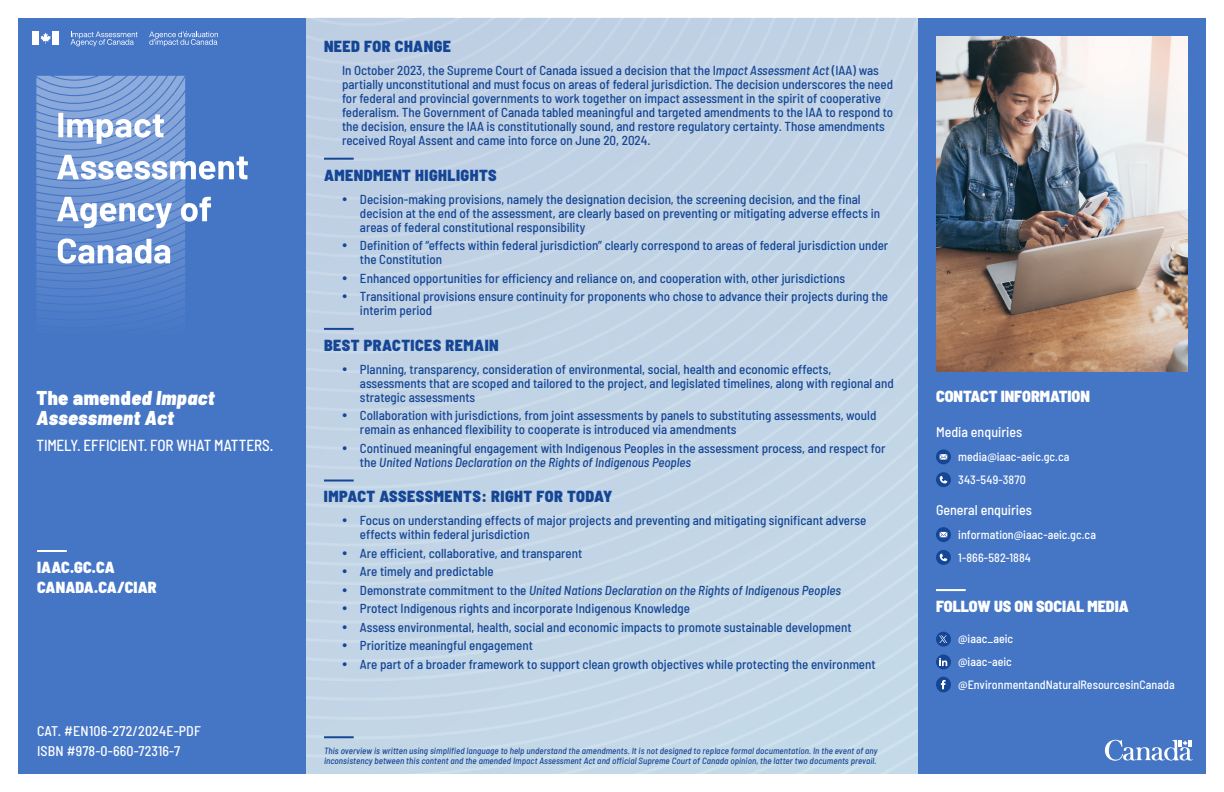
<style>
.page{position:relative;width:1224px;height:792px;background:#fff}
.page>*{position:absolute;margin:0;border:0;box-sizing:border-box;transform-origin:0 0}
.t1{font:italic 900 semi-condensed 20px/20px "Barlow";letter-spacing:.02em;color:#fff}
.t2{font:900 semi-condensed 16px "Barlow";letter-spacing:.03em;color:#154695}
.t3{font:900 semi-condensed 16px/20px "Barlow";color:#fff}
.t4{font:500 semi-condensed 16px "Barlow";letter-spacing:-.01em;color:#fff;scale:.95 1}
.t5{font:500 semi-condensed 14px/20px "Barlow";color:#fff}
.t6{font:500 semi-condensed 13px/14px "Barlow";color:#154695}
.t7{font:500 semi-condensed 12px/23.2px "Barlow";letter-spacing:.005em;color:#fff}
.t8{font:italic 500 semi-condensed 9px/10px "Barlow";letter-spacing:.01em;color:#154695}
.s1{font-style:normal}
.s2{font-style:italic}
</style>
<div class="page">
<svg style="left:306px;top:756px;width:612px;height:18px;fill:#c4d9e8"></svg>
<div style="left:306px;top:736px;width:612px;height:20px;background:#c4d8e7"></div>
<div style="left:306px;top:717px;width:612px;height:19px;background:#c4d8e7"></div>
<div style="left:306px;top:698px;width:612px;height:19px;background:#c4d8e7"></div>
<div style="left:306px;top:679px;width:612px;height:19px;background:#c4d8e7"></div>
<div style="left:306px;top:659px;width:612px;height:20px;background:#c4d7e7"></div>
<svg style="left:306px;top:640px;width:612px;height:19px;fill:#c3d7e7"></svg>
<div style="left:306px;top:621px;width:612px;height:19px;background:#c3d7e7"></div>
<div style="left:306px;top:601px;width:612px;height:20px;background:#c3d7e7"></div>
<div style="left:306px;top:582px;width:612px;height:19px;background:#c3d6e6"></div>
<div style="left:306px;top:563px;width:612px;height:19px;background:#c3d6e6"></div>
<div style="left:306px;top:544px;width:612px;height:19px;background:#c3d6e6"></div>
<div style="left:306px;top:524px;width:612px;height:20px;background:#c3d6e6"></div>
<svg style="left:306px;top:505px;width:612px;height:19px;fill:#c2d5e6"></svg>
<div style="left:306px;top:486px;width:612px;height:19px;background:#c2d5e6"></div>
<div style="left:306px;top:467px;width:612px;height:19px;background:#c2d5e6"></div>
<div style="left:306px;top:447px;width:612px;height:20px;background:#c2d5e6"></div>
<div style="left:306px;top:428px;width:612px;height:19px;background:#c2d4e6"></div>
<div style="left:306px;top:409px;width:612px;height:19px;background:#c2d4e5"></div>
<svg style="left:306px;top:18px;width:612px;height:391px;fill:#c1d4e5"></svg>
<svg style="left:306px;top:18px;width:598px;height:372px;fill:#c1d4e5"></svg>
<div style="left:306px;top:18px;width:578px;height:352px;background:#c1d4e5"></div>
<div style="left:306px;top:18px;width:559px;height:333px;background:#c1d4e5"></div>
<div style="left:306px;top:18px;width:540px;height:314px;background:#c1d4e5"></div>
<div style="left:306px;top:18px;width:520px;height:294px;background:#c1d3e5"></div>
<svg style="left:306px;top:18px;width:501px;height:275px;fill:#c0d3e4"></svg>
<svg style="left:306px;top:18px;width:482px;height:256px;fill:#c0d2e4"></svg>
<svg style="left:306px;top:18px;width:463px;height:237px;fill:#c0d2e4"></svg>
<div style="left:306px;top:18px;width:443px;height:217px;background:#c0d2e4"></div>
<div style="left:306px;top:18px;width:424px;height:198px;background:#c0d2e4"></div>
<div style="left:306px;top:18px;width:405px;height:179px;background:#c0d1e4"></div>
<svg style="left:306px;top:18px;width:386px;height:160px;fill:#bfd1e4"></svg>
<svg style="left:306px;top:18px;width:366px;height:140px;fill:#bfd1e4"></svg>
<svg style="left:306px;top:18px;width:347px;height:121px;fill:#bfd0e4"></svg>
<div style="left:306px;top:18px;width:328px;height:102px;background:#bfcfe4"></div>
<div style="left:918px;top:18px;width:288px;height:756px;background:#4576c6"></div>
<div style="left:18px;top:18px;width:288px;height:756px;background:#4576c6"></div>
<img style="left:936px;top:36px;width:252px;height:336px">
<svg style="left:36px;top:76px;width:212px;height:188px"></svg>
<hr style="left:37px;top:550px;width:30px;height:2px;background:#fff">
<svg style="left:1105px;top:740px;width:88px;height:21px"></svg>
<svg style="left:149px;top:31px;width:69px;height:15px"></svg>
<svg style="left:70px;top:31px;width:68px;height:15px"></svg>
<div style="left:52px;top:31px;width:7px;height:14px;background:#fff"></div>
<svg style="left:41px;top:33px;width:10px;height:11px"></svg>
<div style="left:32px;top:31px;width:7px;height:14px;background:#fff"></div>
<hr style="left:324px;top:158px;width:30px;height:2px;background:#154695">
<hr style="left:324px;top:328px;width:30px;height:2px;background:#154695">
<hr style="left:324px;top:480px;width:30px;height:2px;background:#154695">
<hr style="left:324px;top:736px;width:30px;height:2px;background:#154695">
<div style="left:936px;top:449px;width:15px;height:15px;background:#154695;border-radius:50%"></div>
<svg style="left:940px;top:454px;width:7px;height:6px"></svg>
<div style="left:936px;top:472px;width:15px;height:15px;background:#154695;border-radius:50%"></div>
<svg style="left:940px;top:476px;width:7px;height:7px"></svg>
<div style="left:936px;top:632px;width:15px;height:15px;background:#154695;border-radius:50%"></div>
<div style="left:936px;top:655px;width:15px;height:14px;background:#154695;border-radius:50%"></div>
<div style="left:936px;top:677px;width:15px;height:15px;background:#154695;border-radius:50%"></div>
<svg style="left:939px;top:658px;width:8px;height:8px"></svg>
<svg style="left:939px;top:635px;width:8px;height:8px"></svg>
<svg style="left:941px;top:680px;width:5px;height:9px"></svg>
<svg style="left:936px;top:527px;width:15px;height:15px"></svg>
<svg style="left:940px;top:532px;width:7px;height:5px"></svg>
<div style="left:936px;top:550px;width:15px;height:15px;background:#154695;border-radius:50%"></div>
<svg style="left:940px;top:554px;width:7px;height:7px"></svg>
<hr style="left:936px;top:589px;width:30px;height:2px;background:#fff">
<svg style="left:343px;top:197px;width:4px;height:4px"></svg>
<svg style="left:343px;top:244px;width:4px;height:3px"></svg>
<svg style="left:343px;top:276px;width:4px;height:4px"></svg>
<svg style="left:343px;top:295px;width:4px;height:3px"></svg>
<svg style="left:343px;top:367px;width:4px;height:4px"></svg>
<svg style="left:343px;top:414px;width:4px;height:3px"></svg>
<svg style="left:343px;top:446px;width:4px;height:4px"></svg>
<svg style="left:343px;top:519px;width:4px;height:3px"></svg>
<svg style="left:343px;top:551px;width:4px;height:4px"></svg>
<svg style="left:343px;top:570px;width:4px;height:3px"></svg>
<svg style="left:343px;top:588px;width:4px;height:4px"></svg>
<svg style="left:343px;top:607px;width:4px;height:3px"></svg>
<svg style="left:343px;top:625px;width:4px;height:4px"></svg>
<svg style="left:343px;top:644px;width:4px;height:3px"></svg>
<svg style="left:343px;top:662px;width:4px;height:4px"></svg>
<h1 class="t1" style="left:36px;top:387px;width:180px"><span class="s1">The amend</span>ed Impact<br>Assessment Act</h1>
<p class="t4" style="left:36px;top:434px;width:251px">TIMELY. EFFICIENT. FOR WHAT MATTERS.</p>
<p class="t3" style="left:37px;top:556px;width:121px">IAAC.GC.CA<br>CANADA.CA/CIAR</p>
<p class="t5" style="left:37px;top:720px;width:165px">CAT. #EN106-272/2024E-PDF<br>ISBN #978-0-660-72316-7</p>
<p class="t2" style="left:324px;top:35px;width:128px">NEED FOR CHANGE</p>
<p class="t6" style="left:342px;top:63px;width:553px">In October 2023, the Supreme Court of Canada issued a decision that the I<span class="s2">mpact Assessment Act</span> (IAA) was partially unconstitutional and must focus on areas of federal jurisdiction. The decision underscores the need for federal and provincial governments to work together on impact assessment in the spirit of cooperative federalism. The Government of Canada tabled meaningful and targeted amendments to the IAA to respond to the decision, ensure the IAA is constitutionally sound, and restore regulatory certainty. Those amendments received Royal Assent and came into force on June 20, 2024.</p>
<p class="t2" style="left:324px;top:163px;width:174px">AMENDMENT HIGHLIGHTS</p>
<p class="t6" style="left:360px;top:191px;width:522px">Decision-making provisions, namely the designation decision, the screening decision, and the final decision at the end of the assessment, are clearly based on preventing or mitigating adverse effects in areas of federal constitutional responsibility</p>
<p class="t6" style="left:360px;top:238px;width:530px">Definition of “effects within federal jurisdiction” clearly correspond to areas of federal jurisdiction under the Constitution</p>
<p class="t6" style="left:360px;top:268px;width:530px;line-height:18.5px">Enhanced opportunities for efficiency and reliance on, and cooperation with, other jurisdictions<br>Transitional provisions ensure continuity for proponents who chose to advance their projects during the</p>
<p class="t6" style="left:360px;top:303px;width:74px">interim period</p>
<p class="t2" style="left:324px;top:333px;width:176px">BEST PRACTICES REMAIN</p>
<p class="t6" style="left:360px;top:361px;width:535px">Planning, transparency, consideration of environmental, social, health and economic effects, assessments that are scoped and tailored to the project, and legislated timelines, along with regional and strategic assessments</p>
<p class="t6" style="left:360px;top:408px;width:518px">Collaboration with jurisdictions, from joint assessments by panels to substituting assessments, would remain as enhanced flexibility to cooperate is introduced via amendments</p>
<p class="t6" style="left:360px;top:440px;width:527px">Continued meaningful engagement with Indigenous Peoples in the assessment process, and respect for the <span class="s2">United Nations Declaration on the Rights of Indigenous Peoples</span></p>
<p class="t2" style="left:324px;top:485px;width:290px">IMPACT ASSESSMENTS: RIGHT FOR TODAY</p>
<p class="t6" style="left:360px;top:513px;width:508px">Focus on understanding effects of major projects and preventing and mitigating significant adverse effects within federal jurisdiction</p>
<p class="t6" style="left:360px;top:543px;width:517px;line-height:18.5px">Are efficient, collaborative, and transparent<br>Are timely and predictable<br>Demonstrate commitment to the <span class="s2">United Nations Declaration on the Rights of Indigenous Peoples </span>Protect Indigenous rights and incorporate Indigenous Knowledge<br>Assess environmental, health, social and economic impacts to promote sustainable development Prioritize meaningful engagement<br>Are part of a broader framework to support clean growth objectives while protecting the environment</p>
<p class="t8" style="left:324px;top:745px;width:555px">This overview is written using simplified language to help understand the amendments. It is not designed to replace formal documentation. In the event of any inconsistency between this content and the amended Impact Assessment Act and official Supreme Court of Canada opinion, the latter two documents prevail.</p>
<p class="t3" style="left:936px;top:385px;width:155px">CONTACT INFORMATION</p>
<p class="t5" style="left:936px;top:421px;width:88px">Media enquiries</p>
<p class="t7" style="left:958px;top:444px;width:113px">media@iaac-aeic.gc.ca<br>343-549-3870</p>
<p class="t5" style="left:936px;top:499px;width:97px">General enquiries</p>
<p class="t7" style="left:958px;top:522px;width:139px">information@iaac-aeic.gc.ca<br>1-866-582-1884</p>
<p class="t3" style="left:936px;top:595px;width:194px">FOLLOW US ON SOCIAL MEDIA</p>
<p class="t7" style="left:958px;top:627px;width:57px">@iaac_aeic</p>
<p class="t7" style="left:958px;top:672px;width:218px">@EnvironmentandNaturalResourcesinCanada</p>
<p class="t7" style="left:958px;top:649px;width:55px">@iaac-aeic</p>
</div>
